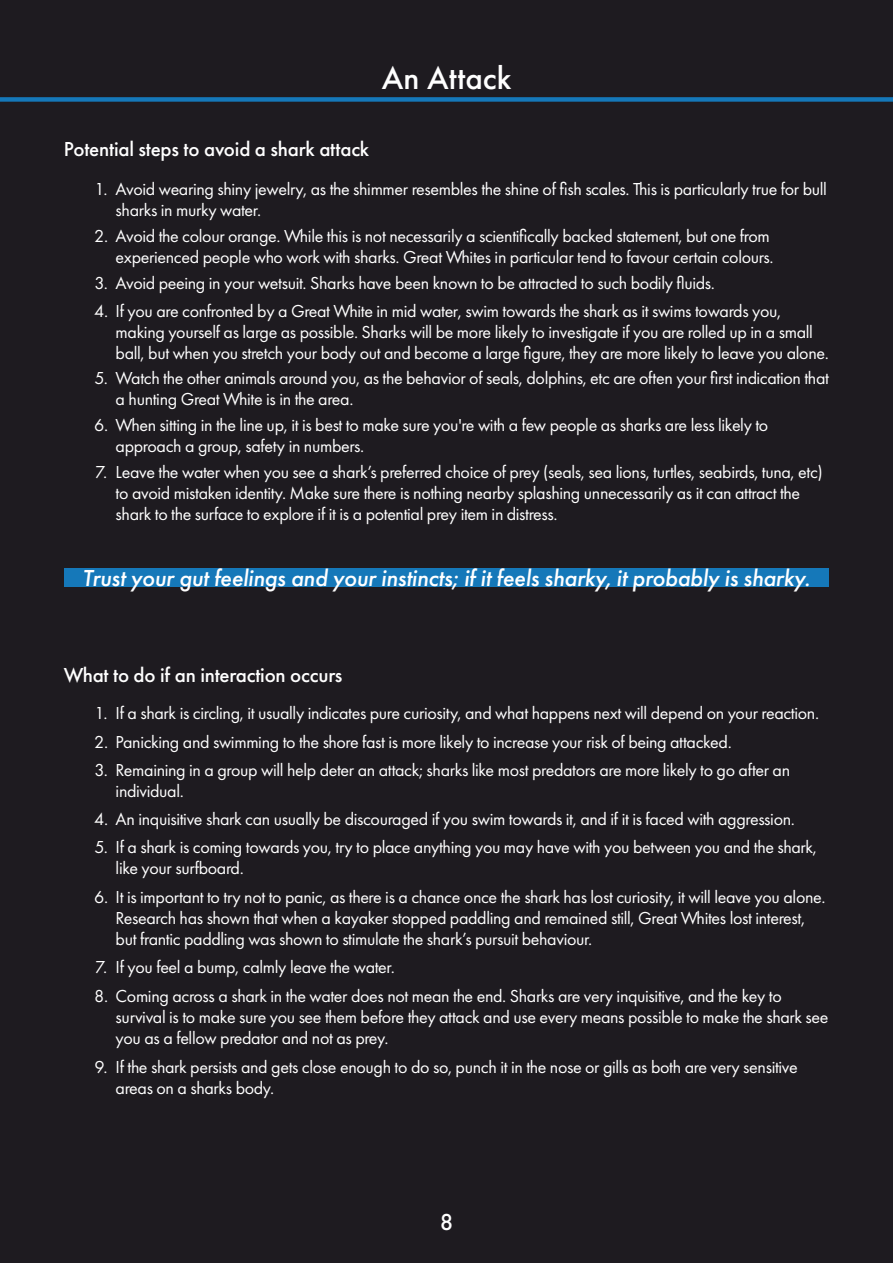
<style>
.page{position:relative;width:893px;height:1263px;background:#1e1b20}
.page>*{position:absolute;margin:0;border:0;box-sizing:border-box;transform-origin:0 0}
.t1{font:500 33px "Futura PT";color:#fff}
.t2{font:italic 500 24px "Futura PT";letter-spacing:-.01em;color:#fff}
.t3{font:500 24px "Futura PT";color:#fff}
.t4{font:500 21px "Futura PT";letter-spacing:-.01em;color:#fff}
.t5{font:18px/21px "Futura PT";letter-spacing:-.02em;color:#fff}
</style>
<div class="page">
<div style="left:64px;top:568px;width:765px;height:18px;background:#1578b9"></div>
<div style="left:0;top:97px;width:893px;height:5px;background:#1578b9"></div>
<p class="t1" style="left:382px;top:58px;width:131px">An Attack</p>
<p class="t4" style="left:64px;top:136px;width:307px">Potential steps to avoid a shark attack</p>
<p class="t5" style="left:116px;top:179px;width:713px;text-indent:-21px">1. Avoid wearing shiny jewelry, as the shimmer resembles the shine of fish scales. This is particularly true for bull sharks in murky water.</p>
<p class="t5" style="left:94px;top:225px;width:677px">2. Avoid the colour orange. While this is not necessarily a scientifically backed statement, but one from</p>
<p class="t5" style="left:94px;top:272px;width:622px">3. Avoid peeing in your wetsuit. Sharks have been known to be attracted to such bodily fluids.</p>
<p class="t5" style="left:94px;top:300px;width:689px">4. If you are confronted by a Great White in mid water, swim towards the shark as it swims towards you,</p>
<p class="t5" style="left:116px;top:246px;width:659px">experienced people who work with sharks. Great Whites in particular tend to favour certain colours.</p>
<p class="t5" style="left:116px;top:321px;width:715px">making yourself as large as possible. Sharks will be more likely to investigate if you are rolled up in a small ball, but when you stretch your body out and become a large figure, they are more likely to leave you alone.</p>
<p class="t5" style="left:116px;top:389px;width:239px">a hunting Great White is in the area.</p>
<p class="t5" style="left:116px;top:436px;width:250px">approach a group, safety in numbers.</p>
<p class="t5" style="left:116px;top:461px;width:709px">Leave the water when you see a shark’s preferred choice of prey (seals, sea lions, turtles, seabirds, tuna, etc) to avoid mistaken identity. Make sure there is nothing nearby splashing unnecessarily as it can attract the shark to the surface to explore if it is a potential prey item in distress.</p>
<p class="t5" style="left:94px;top:368px;width:736px">5. Watch the other animals around you, as the behavior of seals, dolphins, etc are often your first indication that</p>
<p class="t5" style="left:94px;top:415px;width:676px">6. When sitting in the line up, it is best to make sure you're with a few people as sharks are less likely to</p>
<p class="t5" style="left:95px;top:461px;width:14px">7.</p>
<p class="t2" style="left:83px;top:563px;width:729px">Trust your gut feelings and your instincts; if it feels sharky, it probably is sharky.</p>
<p class="t4" style="left:64px;top:663px;width:280px">What to do if an interaction occurs</p>
<p class="t5" style="left:95px;top:703px;width:726px">1. If a shark is circling, it usually indicates pure curiosity, and what happens next will depend on your reaction.</p>
<p class="t5" style="left:94px;top:731px;width:639px">2. Panicking and swimming to the shore fast is more likely to increase your risk of being attacked.</p>
<p class="t5" style="left:94px;top:759px;width:697px">3. Remaining in a group will help deter an attack; sharks like most predators are more likely to go after an</p>
<p class="t5" style="left:94px;top:808px;width:702px">4. An inquisitive shark can usually be discouraged if you swim towards it, and if it is faced with aggression.</p>
<p class="t5" style="left:94px;top:837px;width:724px">5. If a shark is coming towards you, try to place anything you may have with you between you and the shark,</p>
<p class="t5" style="left:94px;top:886px;width:733px">6. It is important to try not to panic, as there is a chance once the shark has lost curiosity, it will leave you alone.</p>
<p class="t5" style="left:116px;top:780px;width:70px">individual.</p>
<p class="t5" style="left:116px;top:858px;width:130px">like your surfboard.</p>
<p class="t5" style="left:116px;top:907px;width:691px">Research has shown that when a kayaker stopped paddling and remained still, Great Whites lost interest, but frantic paddling was shown to stimulate the shark’s pursuit behaviour.</p>
<p class="t5" style="left:116px;top:957px;width:281px">If you feel a bump, calmly leave the water.</p>
<p class="t5" style="left:116px;top:1006px;width:714px">survival is to make sure you see them before they attack and use every means possible to make the shark see you as a fellow predator and not as prey.</p>
<p class="t5" style="left:116px;top:1077px;width:160px">areas on a sharks body.</p>
<p class="t5" style="left:95px;top:957px;width:14px">7.</p>
<p class="t5" style="left:94px;top:985px;width:689px">8. Coming across a shark in the water does not mean the end. Sharks are very inquisitive, and the key to</p>
<p class="t5" style="left:95px;top:1056px;width:705px">9. If the shark persists and gets close enough to do so, punch it in the nose or gills as both are very sensitive</p>
<p class="t3" style="left:440px;top:1208px;width:15px">8</p>
</div>
